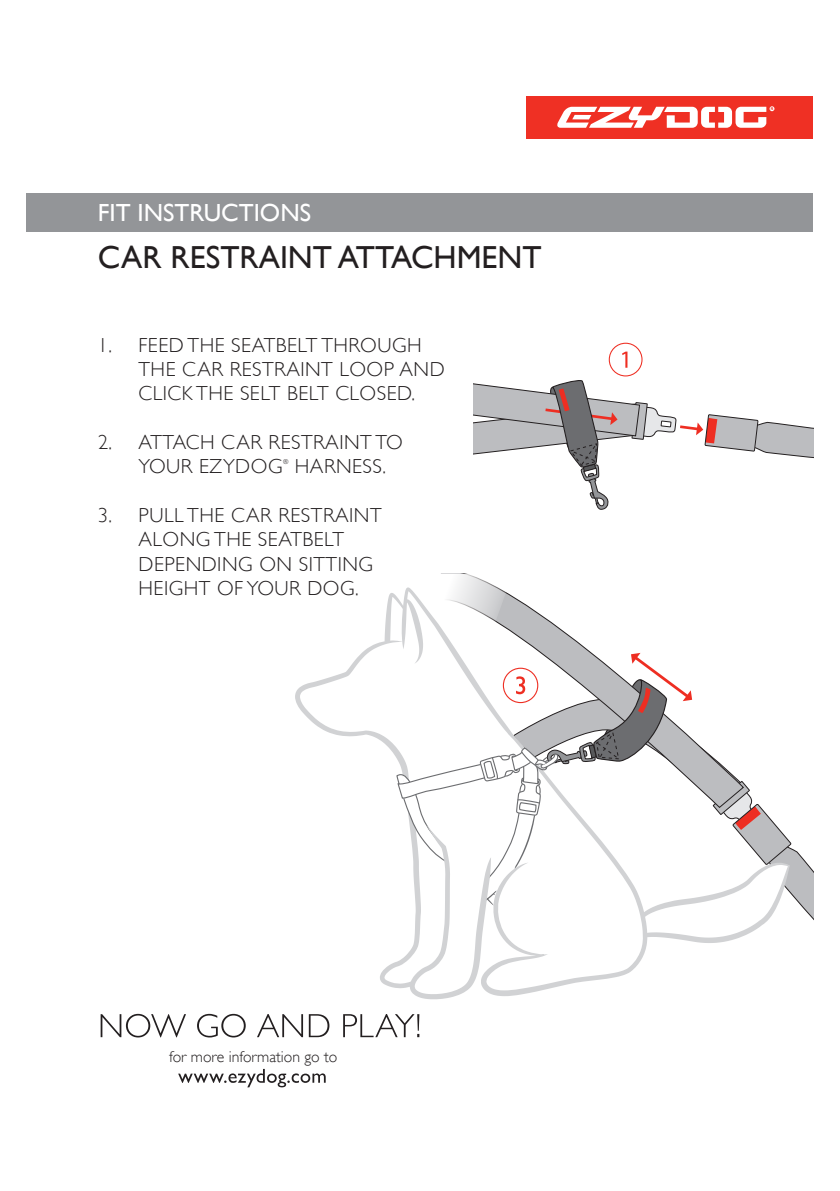
<style>
.page{position:relative;width:840px;height:1191px;background:#fff}
.page>*{position:absolute;margin:0;border:0;box-sizing:border-box;transform-origin:0 0}
.t1{font:31.8px "Gill Sans";color:#231f20}
.t2{font:24.8px "Gill Sans";color:#fff}
.t3{font:300 20.2px/24.2px "Gill Sans";letter-spacing:.025em;color:#231f20}
.t4{font:300 15.8px "Gill Sans";color:#231f20}
.t5{font:300 6.8px "Gill Sans";color:#231f20}
</style>
<div class="page">
<svg style="left:295px;top:573px;width:517px;height:426px"></svg>
<div style="left:27px;top:193px;width:785px;height:38px;background:#939598"></div>
<svg style="left:101px;top:1013px;width:318px;height:24px"></svg>
<svg style="left:178px;top:1069px;width:147px;height:18px"></svg>
<div style="left:526px;top:96px;width:286px;height:42px;background:#ef3024"></div>
<svg style="left:557px;top:106px;width:217px;height:22px"></svg>
<div style="left:608px;top:343px;width:34px;height:33px;border:1px solid #ee2e22;border-radius:50%"></div>
<svg style="left:473px;top:351px;width:339px;height:159px"></svg>
<p class="t2" style="left:98px;top:198px;width:214px">FIT INSTRUCTIONS</p>
<h1 class="t1" style="left:98px;top:239px;width:445px">CAR RESTRAINT ATTACHMENT</h1>
<p class="t3" style="left:138px;top:333px;width:307px;text-indent:-40px">1. FEED THE SEATBELT THROUGH<br>THE CAR RESTRAINT LOOP AND<br>CLICK THE SELT BELT CLOSED.</p>
<p class="t3" style="left:138px;top:430px;width:266px;text-indent:-40px">2. ATTACH CAR RESTRAINT TO<br>YOUR EZYDOG</p>
<p class="t5" style="left:283px;top:458px;width:7px">®</p>
<p class="t3" style="left:295px;top:454px;width:93px">HARNESS.</p>
<p class="t3" style="left:138px;top:503px;width:244px;text-indent:-40px">3. PULL THE CAR RESTRAINT<br>ALONG THE SEATBELT<br>DEPENDING ON SITTING<br>HEIGHT OF YOUR DOG.</p>
<p class="t4" style="left:169px;top:1047px;width:170px">for more information go to</p>
</div>
